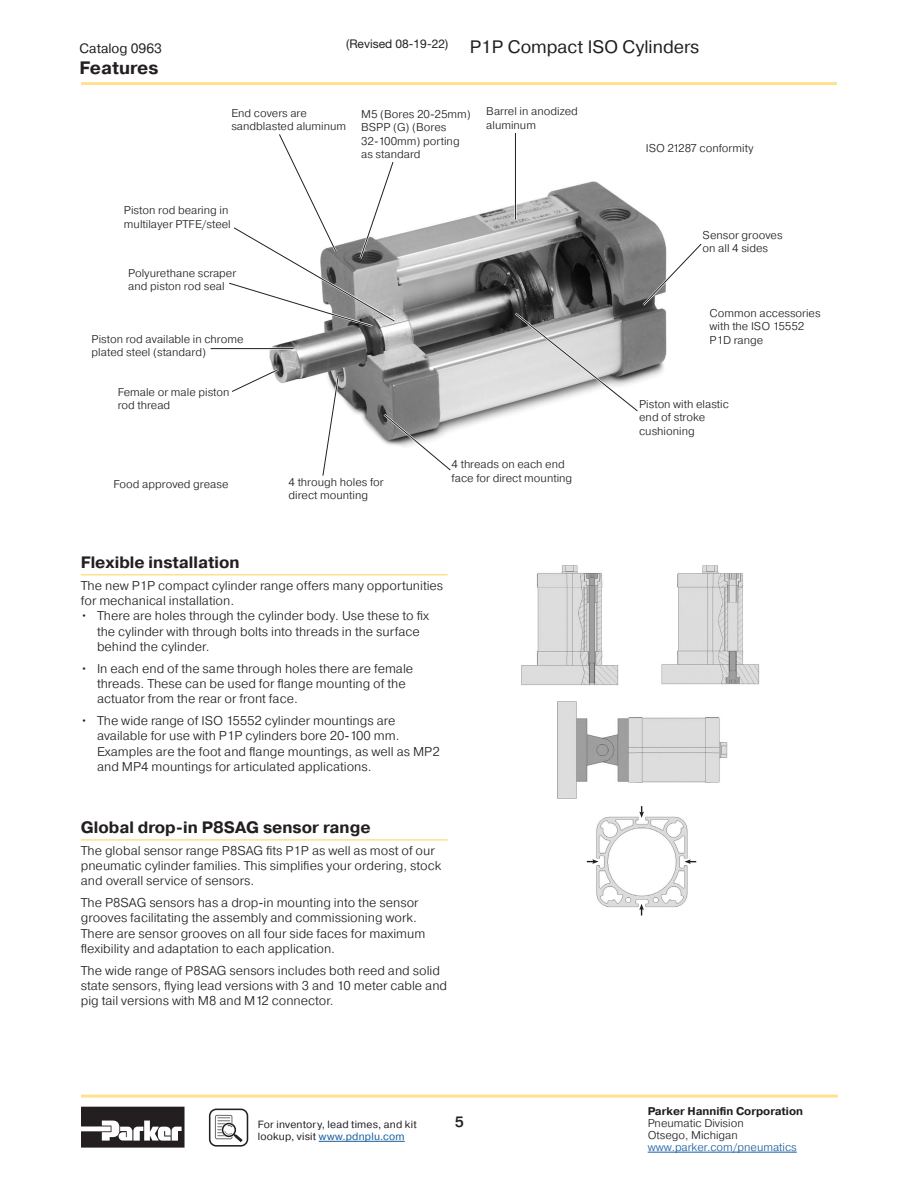
<style>
.page{position:relative;width:918px;height:1188px;background:#fff}
.page>*{position:absolute;margin:0;border:0;box-sizing:border-box;transform-origin:0 0}
.page_title{font:18px "Pragmatica";color:#231f20}
.under_catalog_name{font:700 18px "Pragmatica";color:#231f20}
.heading_with_yellow{font:700 16.5px "Pragmatica";color:#231f20}
.t1{font:500 15px "Pragmatica";color:#231f20}
.catalog_name{font:13.5px "Pragmatica";color:#231f20}
.descript_with_par_sp{font:300 12.75px/15.3px "Pragmatica";color:#231f20}
.descript_text{font:300 12.75px/15.3px "Pragmatica";color:#231f20}
.t2{font:12px "Helvetica Neue LT Std";color:#231f20}
.descript_text_7_5{font:300 11.25px/13.5px "Pragmatica";color:#231f20}
.t3{font:700 11.25px "Pragmatica";color:#231f20}
.t4{font:300 11.25px "Pragmatica";color:#175d9e}
.t5{font:10.5px/12.6px "Pragmatica";letter-spacing:.02em;color:#231f20}
.s1{color:#175d9e}
</style>
<div class="page">
<img style="left:269px;top:181px;width:396px;height:259px">
<hr style="left:81px;top:82px;width:756px;height:3px;background:#ffe192">
<hr style="left:81px;top:1095px;width:757px;height:3px;background:#ffe192">
<hr style="left:648px;top:1152px;width:149px;height:1px;background:#175d9e">
<svg style="left:81px;top:1107px;width:104px;height:41px"></svg>
<div style="left:215px;top:1115px;width:17px;height:24px;border:1px solid #6c6d70"></div>
<div style="left:209px;top:1109px;width:39px;height:38px;border:2px solid #231f20;border-radius:7px"></div>
<svg style="left:218px;top:1117px;width:24px;height:25px"></svg>
<hr style="left:319px;top:1141px;width:86px;height:1px;background:#175d9e">
<hr style="left:81px;top:574px;width:367px;height:2px;background:#ffe192">
<hr style="left:81px;top:839px;width:367px;height:2px;background:#ffe192">
<hr style="left:211px;top:348px;width:82px;height:2px;background:#fff">
<hr style="left:514px;top:133px;width:3px;height:87px;background:#fff">
<hr style="left:211px;top:348px;width:82px;height:1px;background:#231f20">
<svg style="left:232px;top:367px;width:49px;height:27px"></svg>
<svg style="left:321px;top:374px;width:20px;height:102px"></svg>
<svg style="left:381px;top:412px;width:72px;height:59px"></svg>
<hr style="left:515px;top:133px;width:1px;height:87px;background:#231f20">
<svg style="left:513px;top:241px;width:189px;height:173px"></svg>
<svg style="left:229px;top:134px;width:176px;height:195px"></svg>
<img style="left:661px;top:565px;width:99px;height:120px">
<img style="left:557px;top:701px;width:170px;height:98px">
<img style="left:521px;top:565px;width:98px;height:121px">
<img style="left:586px;top:816px;width:102px;height:100px">
<svg style="left:639px;top:806px;width:5px;height:12px"></svg>
<svg style="left:639px;top:904px;width:5px;height:11px"></svg>
<svg style="left:684px;top:859px;width:12px;height:5px"></svg>
<svg style="left:587px;top:859px;width:12px;height:5px"></svg>
<p class="catalog_name" style="left:80px;top:40px;width:84px">Catalog 0963</p>
<p class="under_catalog_name" style="left:80px;top:56px;width:80px">Features</p>
<p class="t2" style="left:346px;top:36px;width:103px">(Revised 08-19-22)</p>
<p class="page_title" style="left:470px;top:36px;width:231px">P1P Compact ISO Cylinders</p>
<p class="descript_text_7_5" style="left:231px;top:106px;width:116px">End covers are sandblasted aluminum</p>
<p class="descript_text_7_5" style="left:361px;top:107px;width:111px">M5 (Bores 20-25mm)</p>
<p class="descript_text_7_5" style="left:361px;top:120px;width:100px">BSPP (G) (Bores<br>32-100mm) porting as standard</p>
<p class="descript_text_7_5" style="left:486px;top:104px;width:93px">Barrel in anodized aluminum</p>
<p class="descript_text_7_5" style="left:646px;top:141px;width:109px">ISO 21287 conformity</p>
<p class="descript_text_7_5" style="left:124px;top:204px;width:108px">Piston rod bearing in multilayer PTFE/steel</p>
<p class="descript_text_7_5" style="left:128px;top:266px;width:110px">Polyurethane scraper and piston rod seal</p>
<p class="descript_text_7_5" style="left:92px;top:332px;width:153px">Piston rod available in chrome plated steel (standard)</p>
<p class="descript_text_7_5" style="left:118px;top:385px;width:113px">Female or male piston rod thread</p>
<p class="descript_text_7_5" style="left:113px;top:478px;width:117px">Food approved grease</p>
<p class="descript_text_7_5" style="left:289px;top:475px;width:97px">4 through holes for direct mounting</p>
<p class="descript_text_7_5" style="left:452px;top:457px;width:122px">4 threads on each end face for direct mounting</p>
<p class="heading_with_yellow" style="left:81px;top:551px;width:160px">Flexible installation</p>
<p class="descript_text" style="left:81px;top:577px;width:364px">The new P1P compact cylinder range offers many opportunities for mechanical installation.</p>
<p class="descript_with_par_sp" style="left:97px;top:608px;width:333px;text-indent:-16px">• There are holes through the cylinder body. Use these to fix the cylinder with through bolts into threads in the surface behind the cylinder.</p>
<p class="descript_with_par_sp" style="left:97px;top:660px;width:318px;text-indent:-16px">• In each end of the same through holes there are female threads. These can be used for flange mounting of the actuator from the rear or front face.</p>
<p class="descript_with_par_sp" style="left:97px;top:713px;width:344px;text-indent:-16px">• The wide range of ISO 15552 cylinder mountings are available for use with P1P cylinders bore 20-100 mm.<br>Examples are the foot and flange mountings, as well as MP2 and MP4 mountings for articulated applications.</p>
<p class="heading_with_yellow" style="left:81px;top:816px;width:291px">Global drop-in P8SAG sensor range</p>
<p class="descript_with_par_sp" style="left:81px;top:842px;width:362px">The global sensor range P8SAG fits P1P as well as most of our pneumatic cylinder families. This simplifies your ordering, stock and overall service of sensors.</p>
<p class="descript_with_par_sp" style="left:81px;top:895px;width:346px">The P8SAG sensors has a drop-in mounting into the sensor grooves facilitating the assembly and commissioning work.<br>There are sensor grooves on all four side faces for maximum flexibility and adaptation to each application.</p>
<p class="descript_with_par_sp" style="left:81px;top:962px;width:368px">The wide range of P8SAG sensors includes both reed and solid state sensors, flying lead versions with 3 and 10 meter cable and pig tail versions with M8 and M12 connector.</p>
<p class="t5" style="left:258px;top:1118px;width:160px">For inventory, lead times, and kit lookup, visit <span class="s1">www.pdnplu.com</span></p>
<p class="t1" style="left:455px;top:1112px;width:10px">5</p>
<p class="descript_text_7_5" style="left:703px;top:228px;width:81px">Sensor grooves on all 4 sides</p>
<p class="descript_text_7_5" style="left:710px;top:306px;width:113px">Common accessories with the ISO 15552<br>P1D range</p>
<p class="descript_text_7_5" style="left:639px;top:397px;width:91px">Piston with elastic end of stroke cushioning</p>
<p class="t3" style="left:648px;top:1104px;width:157px">Parker Hannifin Corporation</p>
<p class="descript_text_7_5" style="left:648px;top:1117px;width:98px;line-height:12px">Pneumatic Division<br>Otsego, Michigan</p>
<p class="t4" style="left:648px;top:1140px;width:151px">www.parker.com/pneumatics</p>
</div>
